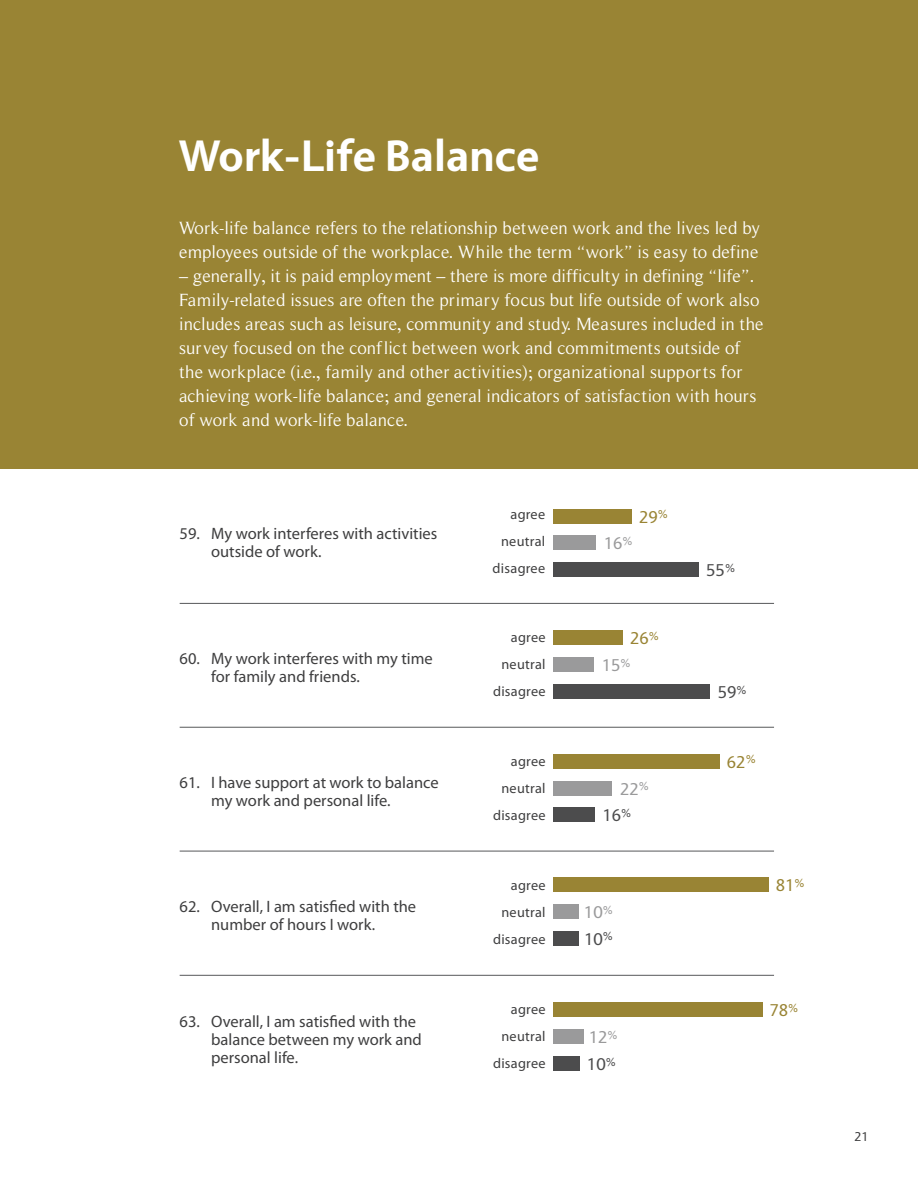
<style>
.page{position:relative;width:918px;height:1188px;background:#fff}
.page>*{position:absolute;margin:0;border:0;box-sizing:border-box;transform-origin:0 0}
.t1{font:700 45px "Vegur";color:#fff}
.t2{font:18px/24px "Roman Serif";color:#fff}
.t3{font:18px/26.7px "Vegur";color:#9a9a9b}
.t4{font:18px/27px "Vegur";color:#998434}
.t5{font:18px "Vegur";color:#4c4c4d}
.t6{font:16.5px/18px "Myriad Pro";color:#3e3e3f}
.t7{font:14.25px/27px "Myriad Pro";letter-spacing:.02em;color:#3e3e3f;text-align:right}
.t8{font:13.5px "Vegur";color:#3e3e3f}
.s1{color:#9a9a9b}
.s2{color:#4c4c4d}
</style>
<div class="page">
<div style="left:0;top:0;width:918px;height:468px;background:#998434"></div>
<hr style="left:180px;top:603px;width:594px;height:1px;background:#57585a">
<hr style="left:180px;top:727px;width:594px;height:1px;background:#57585a">
<hr style="left:180px;top:851px;width:594px;height:1px;background:#57585a">
<hr style="left:180px;top:975px;width:594px;height:1px;background:#57585a">
<div style="left:553px;top:562px;width:146px;height:15px;background:#4c4c4d"></div>
<div style="left:553px;top:536px;width:43px;height:14px;background:#9a9a9b"></div>
<div style="left:553px;top:509px;width:79px;height:15px;background:#998434"></div>
<div style="left:553px;top:684px;width:157px;height:15px;background:#4c4c4d"></div>
<div style="left:553px;top:657px;width:41px;height:15px;background:#9a9a9b"></div>
<div style="left:553px;top:630px;width:70px;height:15px;background:#998434"></div>
<div style="left:553px;top:808px;width:42px;height:14px;background:#4c4c4d"></div>
<div style="left:553px;top:781px;width:59px;height:14px;background:#9a9a9b"></div>
<div style="left:553px;top:754px;width:167px;height:15px;background:#998434"></div>
<div style="left:553px;top:931px;width:26px;height:15px;background:#4c4c4d"></div>
<div style="left:553px;top:904px;width:25px;height:15px;background:#9a9a9b"></div>
<div style="left:553px;top:878px;width:216px;height:14px;background:#998434"></div>
<div style="left:553px;top:1056px;width:27px;height:15px;background:#4c4c4d"></div>
<div style="left:553px;top:1029px;width:31px;height:15px;background:#9a9a9b"></div>
<div style="left:553px;top:1002px;width:209px;height:15px;background:#998434"></div>
<h1 class="t1" style="left:179px;top:137px;width:362px">Work-Life Balance</h1>
<p class="t2" style="left:179px;top:215px;width:582px">Work-life balance refers to the relationship between work and the lives led by employees outside of the workplace. While the term “work” is easy to define</p>
<p class="t2" style="left:179px;top:263px;width:586px">– generally, it is paid employment – there is more difficulty in defining “life”.<br>Family-related issues are often the primary focus but life outside of work also includes areas such as leisure, community and study. Measures included in the survey focused on the conflict between work and commitments outside of the workplace (i.e., family and other activities); organizational supports for achieving work-life balance; and general indicators of satisfaction with hours of work and work-life balance.</p>
<p class="t6" style="left:211px;top:524px;width:228px;text-indent:-31px">59. My work interferes with activities outside of work.</p>
<p class="t6" style="left:211px;top:649px;width:223px;text-indent:-31px">60. My work interferes with my time for family and friends.</p>
<p class="t6" style="left:211px;top:773px;width:229px;text-indent:-31px">61. I have support at work to balance my work and personal life.</p>
<p class="t6" style="left:180px;top:897px;width:238px;text-align:center">62. Overall, I am satisfied with the number of hours I work.</p>
<p class="t7" style="left:493px;top:501px;width:54px">agree neutral disagree</p>
<p class="t7" style="left:493px;top:623px;width:54px">agree neutral disagree</p>
<p class="t7" style="left:493px;top:747px;width:54px">agree neutral disagree</p>
<p class="t7" style="left:493px;top:871px;width:54px">agree neutral disagree</p>
<p class="t6" style="left:211px;top:1012px;width:212px;text-indent:-31px">63. Overall, I am satisfied with the balance between my work and personal life.</p>
<p class="t7" style="left:493px;top:996px;width:54px">agree neutral disagree</p>
<p class="t4" style="left:639px;top:505px;width:30px">29<sup>%</sup></p>
<p class="t3" style="left:604px;top:532px;width:30px">16<sup>%</sup></p>
<p class="t4" style="left:602px;top:626px;width:59px;text-indent:28px">26<sup>%<br></sup><span class="s1">15</span><sup>%</sup></p>
<p class="t3" style="left:602px;top:777px;width:48px;text-indent:18px">22<sup>%<br></sup><span class="s2">16</span><sup>%</sup></p>
<p class="t3" style="left:584px;top:901px;width:31px">10<sup>%<br></sup><span class="s2">10</span><sup>%</sup></p>
<p class="t3" style="left:587px;top:1025px;width:32px">12<sup>%<br></sup><span class="s2">10</span><sup>%</sup></p>
<p class="t5" style="left:706px;top:563px;width:30px">55<sup>%</sup></p>
<p class="t5" style="left:718px;top:685px;width:30px">59<sup>%</sup></p>
<p class="t4" style="left:727px;top:750px;width:30px">62<sup>%</sup></p>
<p class="t4" style="left:776px;top:873px;width:30px">81<sup>%</sup></p>
<p class="t4" style="left:769px;top:998px;width:30px">78<sup>%</sup></p>
<p class="t8" style="left:854px;top:1131px;width:16px">21</p>
</div>
